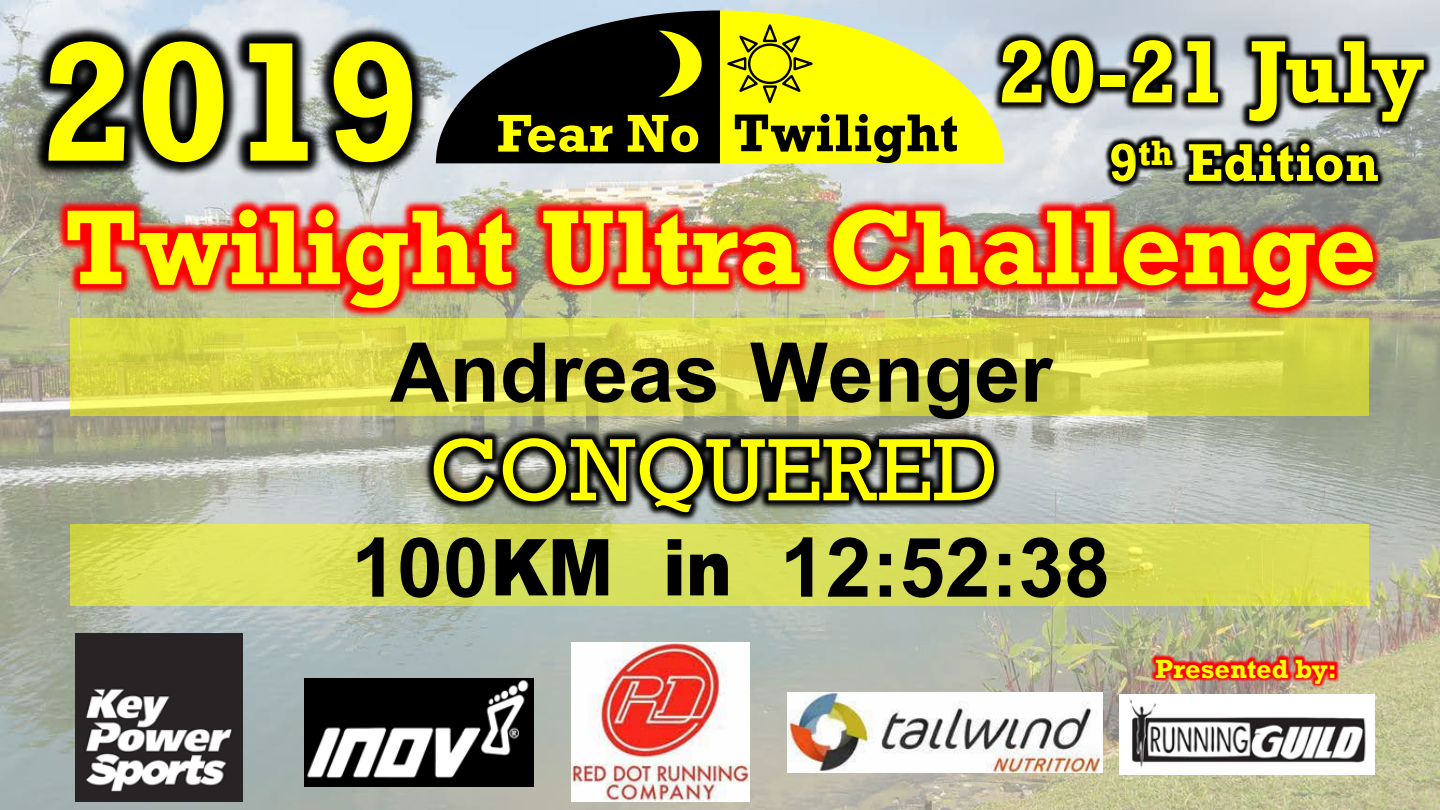
<style>
.page{position:relative;width:1440px;height:810px;background:#fff}
.page>*{position:absolute;margin:0;border:0;box-sizing:border-box;transform-origin:0 0}
.t1{font:700 172.65px "Rockwell";color:#ff0}
.t2{font:700 108px "Rockwell";color:#ff0}
.t3{font:90px "Rockwell";color:#ff0}
.t4{font:700 90px "Rockwell";color:#ff0}
.t5{font:700 82.5px "Arial";color:#000}
.t6{font:900 78.6px "Arial";color:#000;scale:.88 1}
.t7{font:700 54px "Rockwell";color:#ff0}
.t8{font:700 54px "Rockwell";color:#000}
.t9{font:700 27px "Rockwell";color:#ff0}
.s1{font-weight:700;font-size:82.5px}
</style>
<div class="page">
<img style="left:0;top:0;width:1440px;height:810px">
<img style="left:1120px;top:694px;width:255px;height:80px">
<img style="left:0;top:163px;width:1440px;height:226px">
<img style="left:362px;top:416px;width:704px;height:109px">
<img style="left:1132px;top:637px;width:227px;height:69px">
<svg style="left:544px;top:10px;width:386px;height:153px;background:#8e9014"></svg>
<img style="left:1066px;top:191px;width:78px;height:45px">
<img style="left:1107px;top:191px;width:37px;height:13px">
<img style="left:1144px;top:191px;width:277px;height:45px">
<img style="left:930px;top:0;width:100px;height:191px">
<img style="left:1030px;top:0;width:30px;height:191px">
<img style="left:1060px;top:0;width:380px;height:191px">
<img style="left:0;top:0;width:544px;height:324px">
<img style="left:76px;top:634px;width:167px;height:167px">
<img style="left:304px;top:678px;width:230px;height:109px">
<img style="left:572px;top:643px;width:178px;height:158px">
<img style="left:788px;top:692px;width:314px;height:80px">
<svg style="left:70px;top:318px;width:1299px;height:98px;background:#d9d84c"></svg>
<svg style="left:70px;top:525px;width:1299px;height:81px;background:#d9de58"></svg>
<h1 class="t1" style="left:40px;top:-2px;width:383px">2019</h1>
<p class="t7" style="left:497px;top:101px;width:205px">Fear No</p>
<p class="t8" style="left:733px;top:100px;width:227px">Twilight</p>
<p class="t4" style="left:998px;top:18px;width:429px">20-21 July</p>
<p class="t7" style="left:1109px;top:130px;width:271px">9<sup>th</sup> Edition</p>
<p class="t2" style="left:64px;top:182px;width:1314px">Twilight Ultra Challenge</p>
<p class="t5" style="left:390px;top:327px;width:664px">Andreas Wenger</p>
<p class="t3" style="left:430px;top:418px;width:570px">CONQUERED</p>
<p class="t6" style="left:351px;top:510px;width:434px"><span class="s1">100</span>KM in</p>
<p class="t5" style="left:780px;top:522px;width:332px">12:52:38</p>
<p class="t9" style="left:1155px;top:652px;width:183px">Presented by:</p>
</div>
